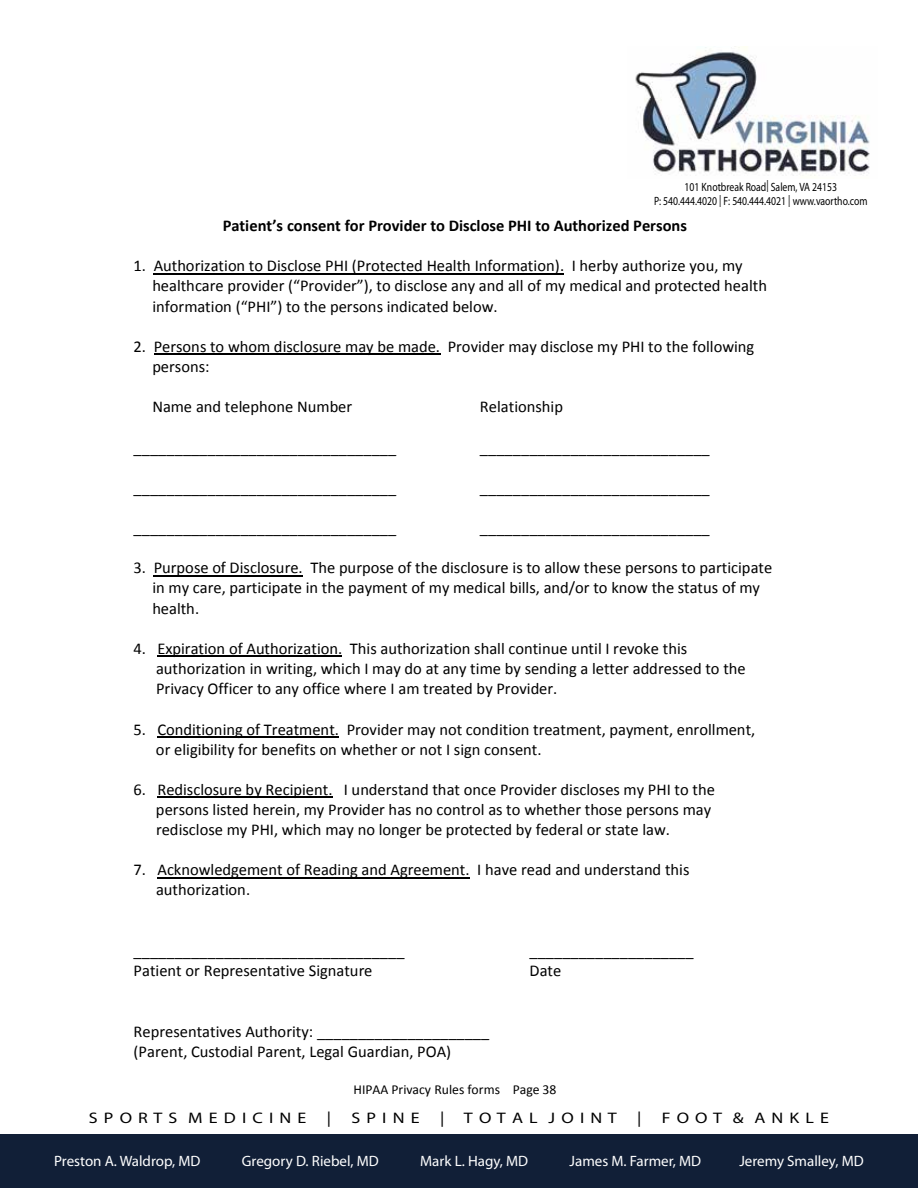
<style>
.page{position:relative;width:918px;height:1188px;background:#fff}
.page>*{position:absolute;margin:0;border:0;box-sizing:border-box;transform-origin:0 0}
.t1{font:16.5px/20.1px "Calibri";color:#000}
.t2{font:700 16.5px "Calibri";color:#000}
.t3{font:15.3px "Myriad Pro";color:#000;scale:1.18 1}
.t4{font:15px "Myriad Pro";color:#fff}
.t5{font:13.65px "Calibri";color:#000}
.t6{font:12px/14.4px "Myriad Pro";color:#000;text-align:center;scale:.81 1}
</style>
<div class="page">
<img style="left:635px;top:47px;width:235px;height:129px">
<div style="left:0;top:1135px;width:918px;height:53px;background:#111f37"></div>
<hr style="left:154px;top:273px;width:410px;height:1px;background:#000">
<hr style="left:154px;top:354px;width:286px;height:1px;background:#000">
<hr style="left:154px;top:575px;width:149px;height:1px;background:#000">
<hr style="left:157px;top:656px;width:185px;height:1px;background:#000">
<hr style="left:157px;top:736px;width:182px;height:1px;background:#000">
<hr style="left:157px;top:797px;width:176px;height:1px;background:#000">
<hr style="left:157px;top:877px;width:313px;height:1px;background:#000">
<p class="t6" style="left:654px;top:179px;width:265px">101 Knotbreak Road| Salem, VA 24153<br>P: 540.444.4020 | F: 540.444.4021 | www.vaortho.com</p>
<p class="t2" style="left:223px;top:215px;width:466px">Patient’s consent for Provider to Disclose PHI to Authorized Persons</p>
<p class="t1" style="left:152px;top:256px;width:616px;text-indent:-19px">1. Authorization to Disclose PHI (Protected Health Information). I herby authorize you, my healthcare provider (“Provider”), to disclose any and all of my medical and protected health information (“PHI”) to the persons indicated below.</p>
<p class="t1" style="left:152px;top:336px;width:604px;text-indent:-19px">2. Persons to whom disclosure may be made. Provider may disclose my PHI to the following persons:</p>
<p class="t1" style="left:152px;top:397px;width:201px">Name and telephone Number</p>
<p class="t1" style="left:480px;top:397px;width:85px">Relationship</p>
<p class="t1" style="left:134px;top:437px;width:264px">________________________________</p>
<p class="t1" style="left:480px;top:437px;width:231px">____________________________</p>
<p class="t1" style="left:134px;top:477px;width:264px">________________________________</p>
<p class="t1" style="left:480px;top:477px;width:231px">____________________________</p>
<p class="t1" style="left:134px;top:518px;width:264px">________________________________</p>
<p class="t1" style="left:480px;top:518px;width:231px">____________________________</p>
<p class="t1" style="left:152px;top:558px;width:621px;text-indent:-19px">3. Purpose of Disclosure. The purpose of the disclosure is to allow these persons to participate in my care, participate in the payment of my medical bills, and/or to know the status of my health.</p>
<p class="t1" style="left:156px;top:638px;width:591px;text-indent:-22px">4. Expiration of Authorization. This authorization shall continue until I revoke this authorization in writing, which I may do at any time by sending a letter addressed to the<br>Privacy Officer to any office where I am treated by Provider.</p>
<p class="t1" style="left:156px;top:719px;width:601px;text-indent:-22px">5. Conditioning of Treatment. Provider may not condition treatment, payment, enrollment, or eligibility for benefits on whether or not I sign consent.</p>
<p class="t1" style="left:156px;top:779px;width:561px;text-indent:-22px">6. Redisclosure by Recipient. I understand that once Provider discloses my PHI to the persons listed herein, my Provider has no control as to whether those persons may redisclose my PHI, which may no longer be protected by federal or state law.</p>
<p class="t1" style="left:156px;top:860px;width:535px;text-indent:-23px">7. Acknowledgement of Reading and Agreement. I have read and understand this authorization.</p>
<p class="t1" style="left:134px;top:941px;width:273px">_________________________________</p>
<p class="t1" style="left:529px;top:941px;width:166px">____________________</p>
<p class="t1" style="left:134px;top:961px;width:240px">Patient or Representative Signature</p>
<p class="t1" style="left:529px;top:961px;width:33px">Date</p>
<p class="t1" style="left:134px;top:1021px;width:357px">Representatives Authority: _____________________ (Parent, Custodial Parent, Legal Guardian, POA)</p>
<p class="t5" style="left:353px;top:1081px;width:205px">HIPAA Privacy Rules forms Page 38</p>
<p class="t3" style="left:89px;top:1109px;width:186px">S P O R T S M E D I C I N E</p>
<p class="t3" style="left:327px;top:1109px;width:5px">|</p>
<p class="t3" style="left:352px;top:1109px;width:59px">S P I N E</p>
<p class="t3" style="left:440px;top:1109px;width:5px">|</p>
<p class="t3" style="left:464px;top:1109px;width:131px">T O T A L J O I N T</p>
<p class="t3" style="left:637px;top:1109px;width:5px">|</p>
<p class="t3" style="left:662px;top:1109px;width:143px">F O O T &amp; A N K L E</p>
<p class="t4" style="left:54px;top:1152px;width:148px">Preston A. Waldrop, MD</p>
<p class="t4" style="left:242px;top:1152px;width:138px">Gregory D. Riebel, MD</p>
<p class="t4" style="left:420px;top:1152px;width:110px">Mark L. Hagy, MD</p>
<p class="t4" style="left:570px;top:1152px;width:133px">James M. Farmer, MD</p>
<p class="t4" style="left:739px;top:1152px;width:126px">Jeremy Smalley, MD</p>
</div>
